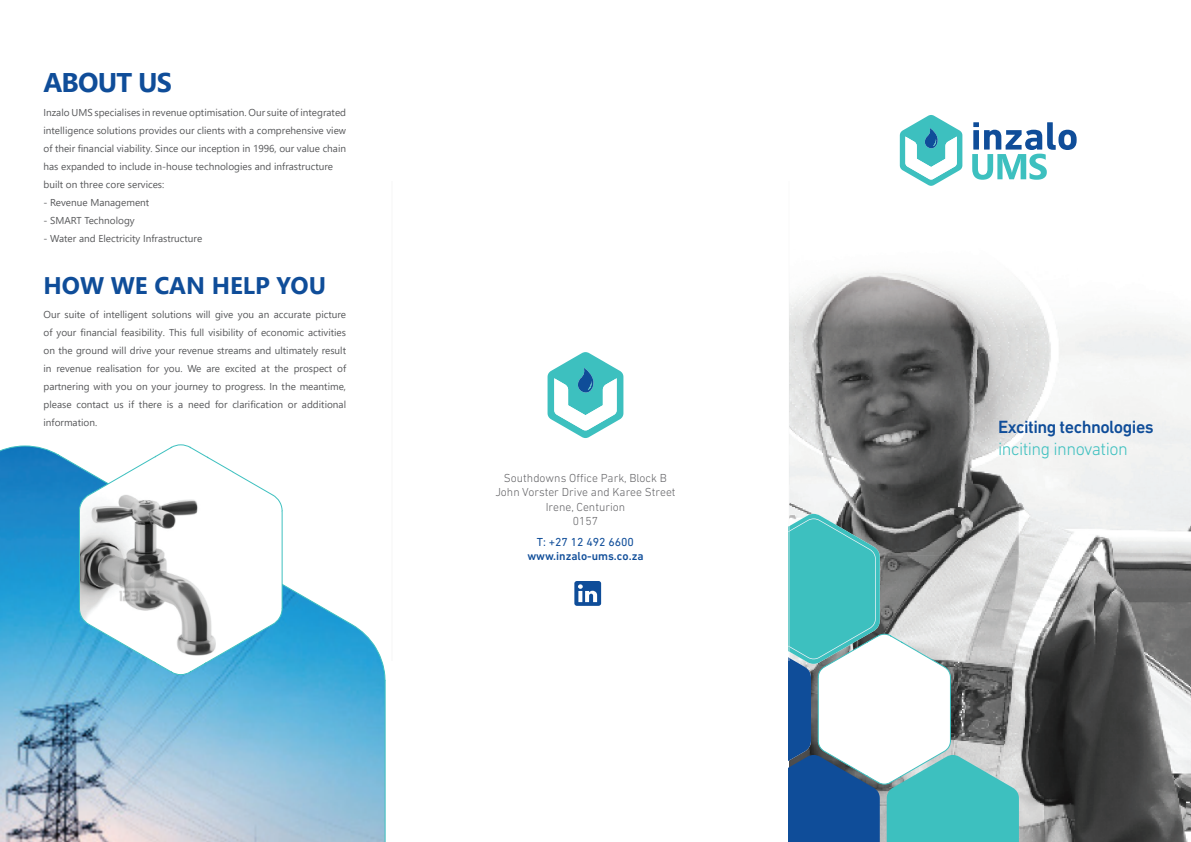
<style>
.page{position:relative;width:1191px;height:842px;background:#fff}
.page>*{position:absolute;margin:0;border:0;box-sizing:border-box;transform-origin:0 0}
.t1{font:700 27px "Segoe UI";letter-spacing:-.03em;color:#0f4d99}
.t2{font:700 24px "Segoe UI";color:#0f4d99}
.t3{font:500 18px "DIN Next LT Pro";letter-spacing:-.03em;color:#0f4d99}
.t4{font:300 18px "DIN Next LT Pro";letter-spacing:-.03em;color:#3dc0bf}
.t5{font:300 11.8px/14.2px "DIN Next LT Pro";color:#636366;text-align:center}
.t6{font:500 11.8px "DIN Next LT Pro";color:#0f4d99}
.t7{font:11.8px "DIN Next LT Pro";color:#0f4d99}
.t8{font:10px/18px "Segoe UI";color:#57585a}
</style>
<div class="page">
<svg style="left:547px;top:352px;width:76px;height:86px"></svg>
<svg style="left:574px;top:581px;width:27px;height:25px"></svg>
<img style="left:1076px;top:321px;width:115px;height:521px">
<svg style="left:0;top:445px;width:386px;height:397px"></svg>
<svg style="left:79px;top:445px;width:203px;height:230px"></svg>
<hr style="left:391px;top:181px;width:1px;height:480px;background:#fafafa">
<svg style="left:788px;top:115px;width:288px;height:727px"></svg>
<h1 class="t1" style="left:43px;top:57px;width:130px">ABOUT US</h1>
<p class="t8" style="left:43px;top:103px;width:304px">Inzalo UMS specialises in revenue optimisation. Our suite of integrated intelligence solutions provides our clients with a comprehensive view of their financial viability. Since our inception in 1996, our value chain has expanded to include in-house technologies and infrastructure built on three core services:</p>
<p class="t8" style="left:43px;top:193px;width:107px">- Revenue Management</p>
<p class="t8" style="left:43px;top:211px;width:93px">- SMART Technology</p>
<p class="t8" style="left:43px;top:229px;width:160px">- Water and Electricity Infrastructure</p>
<h2 class="t2" style="left:43px;top:263px;width:284px">HOW WE CAN HELP YOU</h2>
<p class="t8" style="left:43px;top:305px;width:304px;text-align:justify">Our suite of intelligent solutions will give you an accurate picture of your financial feasibility. This full visibility of economic activities on the ground will drive your revenue streams and ultimately result in revenue realisation for you. We are excited at the prospect of partnering with you on your journey to progress. In the meantime, please contact us if there is a need for clarification or additional information.</p>
<p class="t5" style="left:495px;top:471px;width:182px">Southdowns Office Park, Block B<br>John Vorster Drive and Karee Street<br>Irene, Centurion<br>0157</p>
<p class="t7" style="left:537px;top:535px;width:99px">T: +27 12 492 6600</p>
<p class="t6" style="left:527px;top:549px;width:118px">www.inzalo-ums.co.za</p>
<h3 class="t3" style="left:998px;top:416px;width:157px">Exciting technologies</h3>
<h3 class="t4" style="left:998px;top:438px;width:131px">inciting innovation</h3>
</div>
